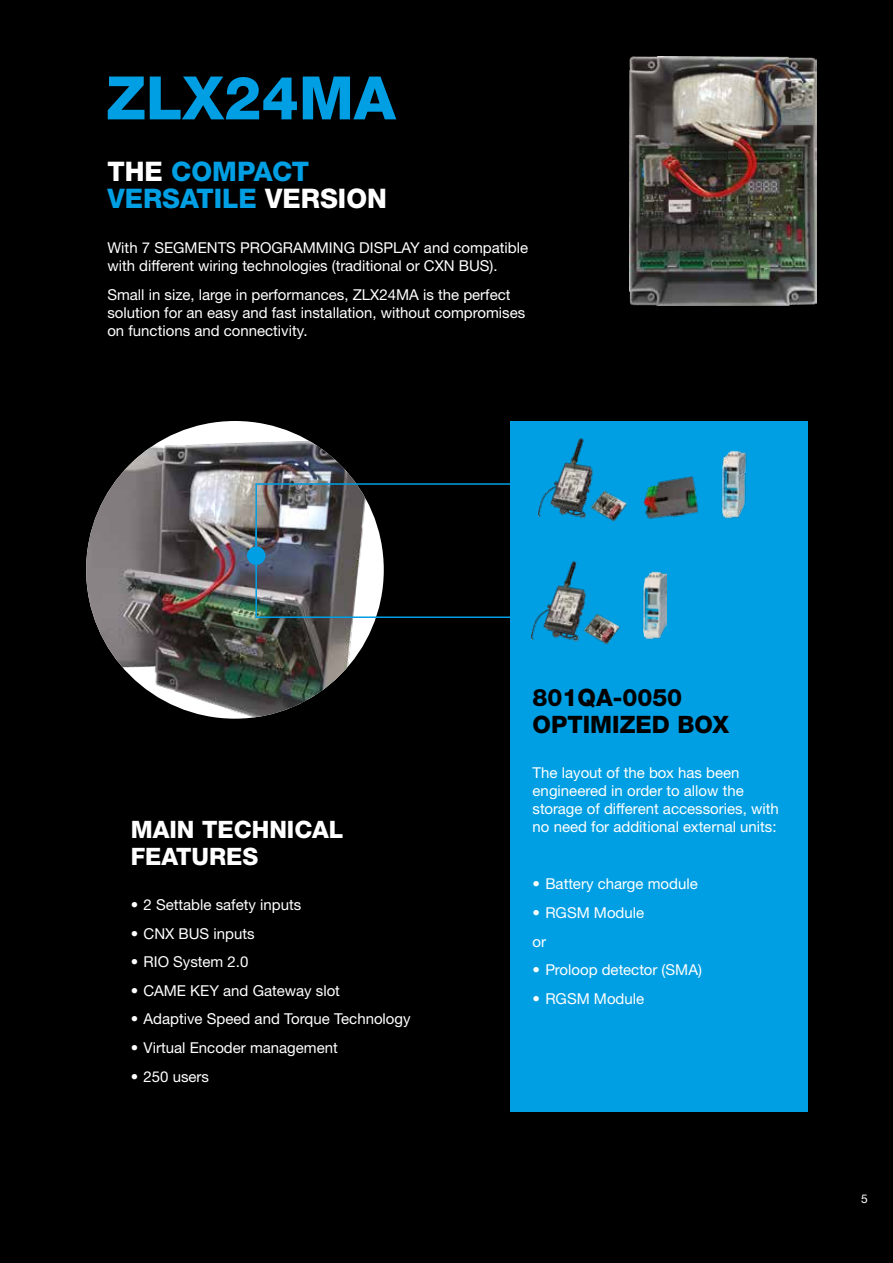
<style>
.page{position:relative;width:893px;height:1263px;background:#000}
.page>*{position:absolute;margin:0;border:0;box-sizing:border-box;transform-origin:0 0}
.t1{font:800 60px "Helvetica Neue LTW1 G";color:#009fe3}
.t2{font:800 27px/27px "Helvetica Neue LTW1 G";color:#009fe3}
.t3{font:800 24px/27px "Helvetica Neue LTW1 G";color:#000}
.t4{font:800 24px/27px "Helvetica Neue LTW1 G";color:#fff}
.t5{font:15px/18px "Helvetica Neue LTW1 G";color:#fff}
.t6{font:12px "Helvetica Neue LTW1 G";color:#fff}
.s1{color:#fff}
.s2{color:#000}
</style>
<div class="page">
<div style="left:510px;top:421px;width:298px;height:691px;background:#009fe3"></div>
<img style="left:629px;top:56px;width:188px;height:250px">
<img style="left:86px;top:438px;width:284px;height:281px">
<img style="left:539px;top:438px;width:208px;height:84px">
<img style="left:531px;top:561px;width:89px;height:84px">
<img style="left:642px;top:571px;width:25px;height:69px">
<svg style="left:255px;top:482px;width:255px;height:137px"></svg>
<div style="left:247px;top:546px;width:18px;height:19px;background:#009fe3;border-radius:50%"></div>
<h1 class="t1" style="left:106px;top:62px;width:291px">ZLX24MA</h1>
<h2 class="t2" style="left:107px;top:158px;width:281px"><span class="s1">THE</span> COMPACT <span class="s2">AND<br></span>VERSATILE <span class="s1">VERSION</span></h2>
<p class="t5" style="left:107px;top:238px;width:422px">With 7 SEGMENTS PROGRAMMING DISPLAY and compatible with different wiring technologies (traditional or CXN BUS).</p>
<p class="t5" style="left:107px;top:285px;width:419px">Small in size, large in performances, ZLX24MA is the perfect solution for an easy and fast installation, without compromises on functions and connectivity.</p>
<h3 class="t4" style="left:131px;top:816px;width:214px">MAIN TECHNICAL<br>FEATURES</h3>
<p class="t5" style="left:131px;top:895px;width:172px">• 2 Settable safety inputs</p>
<p class="t5" style="left:131px;top:924px;width:125px">• CNX BUS inputs</p>
<p class="t5" style="left:131px;top:953px;width:119px">• RIO System 2.0</p>
<p class="t5" style="left:131px;top:981px;width:211px">• CAME KEY and Gateway slot</p>
<p class="t5" style="left:131px;top:1010px;width:281px">• Adaptive Speed and Torque Technology</p>
<p class="t5" style="left:131px;top:1039px;width:209px">• Virtual Encoder management</p>
<p class="t5" style="left:131px;top:1067px;width:80px">• 250 users</p>
<h3 class="t3" style="left:533px;top:684px;width:198px">801QA-0050<br>OPTIMIZED BOX</h3>
<p class="t5" style="left:533px;top:764px;width:248px">The layout of the box has been engineered in order to allow the storage of different accessories, with no need for additional external units:</p>
<p class="t5" style="left:533px;top:875px;width:167px">• Battery charge module</p>
<p class="t5" style="left:533px;top:898px;width:113px;line-height:28.7px">• RGSM Module or</p>
<p class="t5" style="left:533px;top:961px;width:171px">• Proloop detector (SMA)</p>
<p class="t5" style="left:533px;top:989px;width:113px">• RGSM Module</p>
<p class="t6" style="left:861px;top:1192px;width:8px">5</p>
</div>
